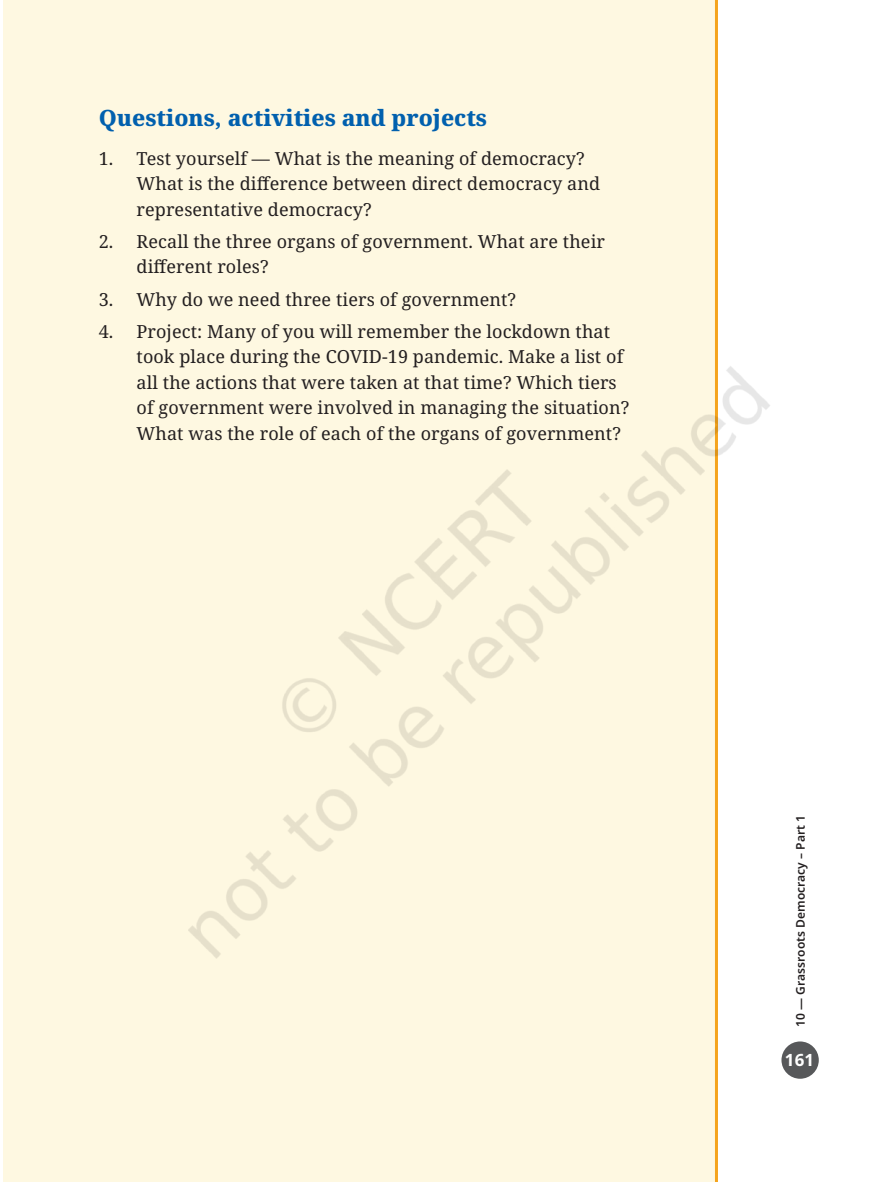
<style>
.page{position:relative;width:896px;height:1182px;background:#fff}
.page>*{position:absolute;margin:0;border:0;box-sizing:border-box;transform-origin:0 0}
.t1{font:800 22.5px "Noto Serif";color:#0160ae}
.t2{font:18px/25.5px "Noto Serif";letter-spacing:.005em;color:#231f20}
.t3{font:700 16.8px "Noto Sans";color:#fff}
.t4{font:600 12px "Noto Sans";letter-spacing:.005em;color:#231f20}
</style>
<div class="page">
<img style="left:3px;top:0;width:816px;height:1181px">
<img style="left:85px;top:290px;width:702px;height:702px">
<p class="t1" style="left:99px;top:101px;width:390px">Questions, activities and projects</p>
<p class="t2" style="left:136px;top:146px;width:465px;text-indent:-38px">1. Test yourself — What is the meaning of democracy?<br>What is the difference between direct democracy and representative democracy?</p>
<p class="t2" style="left:136px;top:229px;width:469px;text-indent:-38px">2. Recall the three organs of government. What are their different roles?</p>
<p class="t2" style="left:99px;top:287px;width:418px">3. Why do we need three tiers of government?</p>
<p class="t2" style="left:136px;top:319px;width:494px;text-indent:-38px">4. Project: Many of you will remember the lockdown that took place during the COVID-19 pandemic. Make a list of all the actions that were taken at that time? Which tiers of government were involved in managing the situation?<br>What was the role of each of the organs of government?</p>
<p class="t4" style="left:791px;top:1027px;width:214px;rotate:-90deg">10 ― Grassroots Democracy – Part 1</p>
<p class="t3" style="left:784px;top:1048px;width:31px">161</p>
</div>
